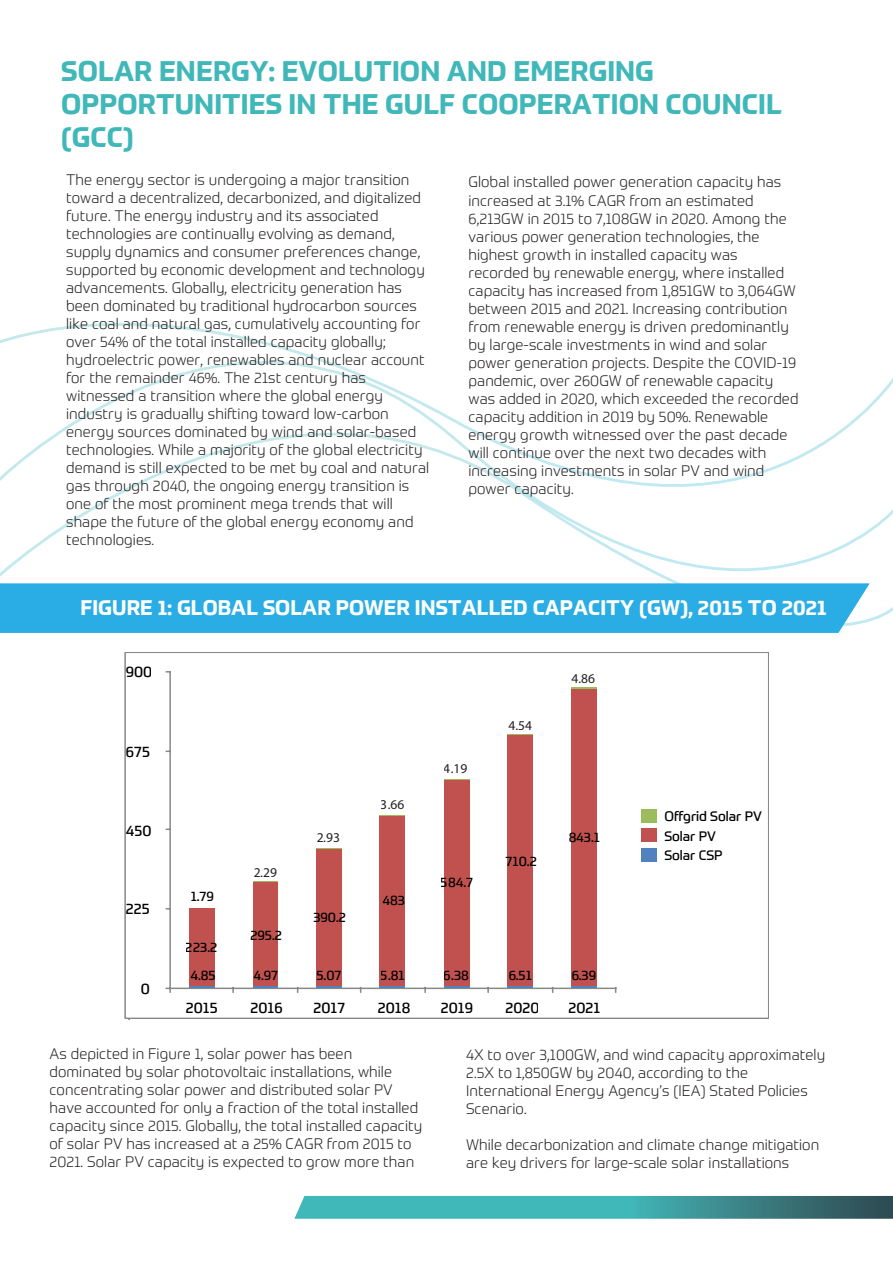
<style>
.page{position:relative;width:893px;height:1263px;background:#fff}
.page>*{position:absolute;margin:0;border:0;box-sizing:border-box;transform-origin:0 0}
.t1{font:700 27.6px/33.2px "Prometo W02";letter-spacing:.005em;color:#40b7b8}
.t2{font:700 20.55px "Prometo W02";letter-spacing:.005em;color:#fff}
.t3{font:300 15px/18px "Prometo W04";letter-spacing:.005em;color:#231f20}
.t4{font:15px "Prometo W04";color:#010101}
.t5{font:13.5px/28.5px "Prometo W04";color:#010101;text-align:center}
.t6{font:13.5px "Myriad Pro";color:#231f20}
</style>
<div class="page">
<svg style="left:0;top:323px;width:327px;height:38px"></svg>
<svg style="left:56px;top:361px;width:837px;height:72px"></svg>
<svg style="left:0;top:433px;width:893px;height:188px"></svg>
<div style="left:0;top:583px;width:870px;height:50px;background:#29ade4"></div>
<div style="left:124px;top:652px;width:645px;height:366px;border:2px solid #888"></div>
<hr style="left:169px;top:672px;width:2px;height:316px;background:#888">
<hr style="left:170px;top:987px;width:446px;height:2px;background:#888">
<svg style="left:166px;top:987px;width:5px;height:5px"></svg>
<svg style="left:253px;top:881px;width:24px;height:1px"></svg>
<svg style="left:316px;top:848px;width:26px;height:1px"></svg>
<svg style="left:379px;top:815px;width:26px;height:1px"></svg>
<svg style="left:444px;top:779px;width:25px;height:1px"></svg>
<svg style="left:507px;top:734px;width:25px;height:1px"></svg>
<hr style="left:571px;top:687px;width:26px;height:2px;background:#9cbb5a">
<div style="left:189px;top:908px;width:25px;height:78px;background:#c1514e"></div>
<div style="left:253px;top:882px;width:24px;height:104px;background:#c1514e"></div>
<div style="left:316px;top:849px;width:26px;height:137px;background:#c1514e"></div>
<div style="left:379px;top:816px;width:26px;height:170px;background:#c1514e"></div>
<div style="left:444px;top:780px;width:25px;height:206px;background:#c1514e"></div>
<div style="left:507px;top:735px;width:25px;height:251px;background:#c1514e"></div>
<div style="left:571px;top:689px;width:26px;height:297px;background:#c1514e"></div>
<svg style="left:189px;top:986px;width:25px;height:1px"></svg>
<svg style="left:253px;top:986px;width:24px;height:1px"></svg>
<svg style="left:316px;top:986px;width:26px;height:1px"></svg>
<svg style="left:379px;top:986px;width:26px;height:1px"></svg>
<svg style="left:444px;top:986px;width:25px;height:1px"></svg>
<svg style="left:507px;top:986px;width:25px;height:1px"></svg>
<svg style="left:571px;top:986px;width:26px;height:1px"></svg>
<div style="left:634px;top:806px;width:134px;height:58px;background:#fff"></div>
<div style="left:642px;top:848px;width:15px;height:13px;background:#4f82be"></div>
<div style="left:642px;top:828px;width:15px;height:14px;background:#c1514e"></div>
<div style="left:642px;top:809px;width:15px;height:13px;background:#9cbb5a"></div>
<svg style="left:294px;top:1196px;width:599px;height:23px;background:#409fa1"></svg>
<h1 class="t1" style="left:61px;top:54px;width:722px">SOLAR ENERGY: EVOLUTION AND EMERGING<br>OPPORTUNITIES IN THE GULF COOPERATION COUNCIL (GCC)</h1>
<p class="t3" style="left:66px;top:171px;width:365px">The energy sector is undergoing a major transition toward a decentralized, decarbonized, and digitalized future. The energy industry and its associated technologies are continually evolving as demand, supply dynamics and consumer preferences change, supported by economic development and technology advancements. Globally, electricity generation has been dominated by traditional hydrocarbon sources like coal and natural gas, cumulatively accounting for over 54% of the total installed capacity globally; hydroelectric power, renewables and nuclear account for the remainder 46%. The 21st century has witnessed a transition where the global energy industry is gradually shifting toward low-carbon energy sources dominated by wind and solar-based technologies. While a majority of the global electricity demand is still expected to be met by coal and natural gas through 2040, the ongoing energy transition is one of the most prominent mega trends that will shape the future of the global energy economy and technologies.</p>
<p class="t3" style="left:468px;top:173px;width:332px">Global installed power generation capacity has increased at 3.1% CAGR from an estimated 6,213GW in 2015 to 7,108GW in 2020. Among the various power generation technologies, the highest growth in installed capacity was recorded by renewable energy, where installed capacity has increased from 1,851GW to 3,064GW between 2015 and 2021. Increasing contribution from renewable energy is driven predominantly by large-scale investments in wind and solar power generation projects. Despite the COVID-19 pandemic, over 260GW of renewable capacity was added in 2020, which exceeded the recorded capacity addition in 2019 by 50%. Renewable energy growth witnessed over the past decade will continue over the next two decades with increasing investments in solar PV and wind power capacity.</p>
<h2 class="t2" style="left:80px;top:594px;width:748px">FIGURE 1: GLOBAL SOLAR POWER INSTALLED CAPACITY (GW), 2015 TO 2021</h2>
<p class="t4" style="left:126px;top:662px;width:28px">900</p>
<p class="t4" style="left:126px;top:742px;width:26px">675</p>
<p class="t4" style="left:126px;top:821px;width:27px">450</p>
<p class="t4" style="left:126px;top:899px;width:25px">225</p>
<p class="t4" style="left:141px;top:979px;width:11px">0</p>
<p class="t5" style="left:190px;top:881px;width:25px">1.79</p>
<p class="t5" style="left:186px;top:932px;width:33px">223.2<br>4.85</p>
<p class="t6" style="left:253px;top:865px;width:25px">2.29</p>
<p class="t5" style="left:250px;top:920px;width:33px">295.2</p>
<p class="t6" style="left:316px;top:830px;width:25px">2.93</p>
<p class="t5" style="left:313px;top:902px;width:34px">390.2</p>
<p class="t6" style="left:381px;top:797px;width:25px">3.66</p>
<p class="t5" style="left:382px;top:886px;width:24px">483</p>
<p class="t6" style="left:444px;top:761px;width:25px">4.19</p>
<p class="t5" style="left:441px;top:868px;width:34px">584.7</p>
<p class="t6" style="left:508px;top:718px;width:25px">4.54</p>
<p class="t6" style="left:571px;top:671px;width:25px">4.86</p>
<p class="t5" style="left:505px;top:847px;width:33px">710.2</p>
<p class="t5" style="left:568px;top:823px;width:33px">843.1</p>
<p class="t5" style="left:253px;top:961px;width:27px">4.97</p>
<p class="t5" style="left:316px;top:961px;width:27px">5.07</p>
<p class="t5" style="left:381px;top:961px;width:25px">5.81</p>
<p class="t5" style="left:444px;top:961px;width:27px">6.38</p>
<p class="t5" style="left:508px;top:961px;width:25px">6.51</p>
<p class="t5" style="left:571px;top:961px;width:26px">6.39</p>
<p class="t4" style="left:186px;top:998px;width:33px">2015</p>
<p class="t4" style="left:250px;top:998px;width:34px">2016</p>
<p class="t4" style="left:313px;top:998px;width:33px">2017</p>
<p class="t4" style="left:378px;top:998px;width:34px">2018</p>
<p class="t4" style="left:441px;top:998px;width:34px">2019</p>
<p class="t4" style="left:505px;top:998px;width:36px">2020</p>
<p class="t4" style="left:568px;top:998px;width:33px">2021</p>
<p class="t5" style="left:664px;top:802px;width:99px">Offgrid Solar PV</p>
<p class="t5" style="left:664px;top:821px;width:53px">Solar PV</p>
<p class="t5" style="left:664px;top:841px;width:60px">Solar CSP</p>
<p class="t3" style="left:50px;top:1044px;width:374px">As depicted in Figure 1, solar power has been dominated by solar photovoltaic installations, while concentrating solar power and distributed solar PV have accounted for only a fraction of the total installed capacity since 2015. Globally, the total installed capacity of solar PV has increased at a 25% CAGR from 2015 to 2021. Solar PV capacity is expected to grow more than</p>
<p class="t3" style="left:466px;top:1045px;width:361px">4X to over 3,100GW, and wind capacity approximately 2.5X to 1,850GW by 2040, according to the International Energy Agency’s (IEA) Stated Policies Scenario.</p>
<p class="t3" style="left:466px;top:1135px;width:355px">While decarbonization and climate change mitigation are key drivers for large-scale solar installations</p>
</div>
